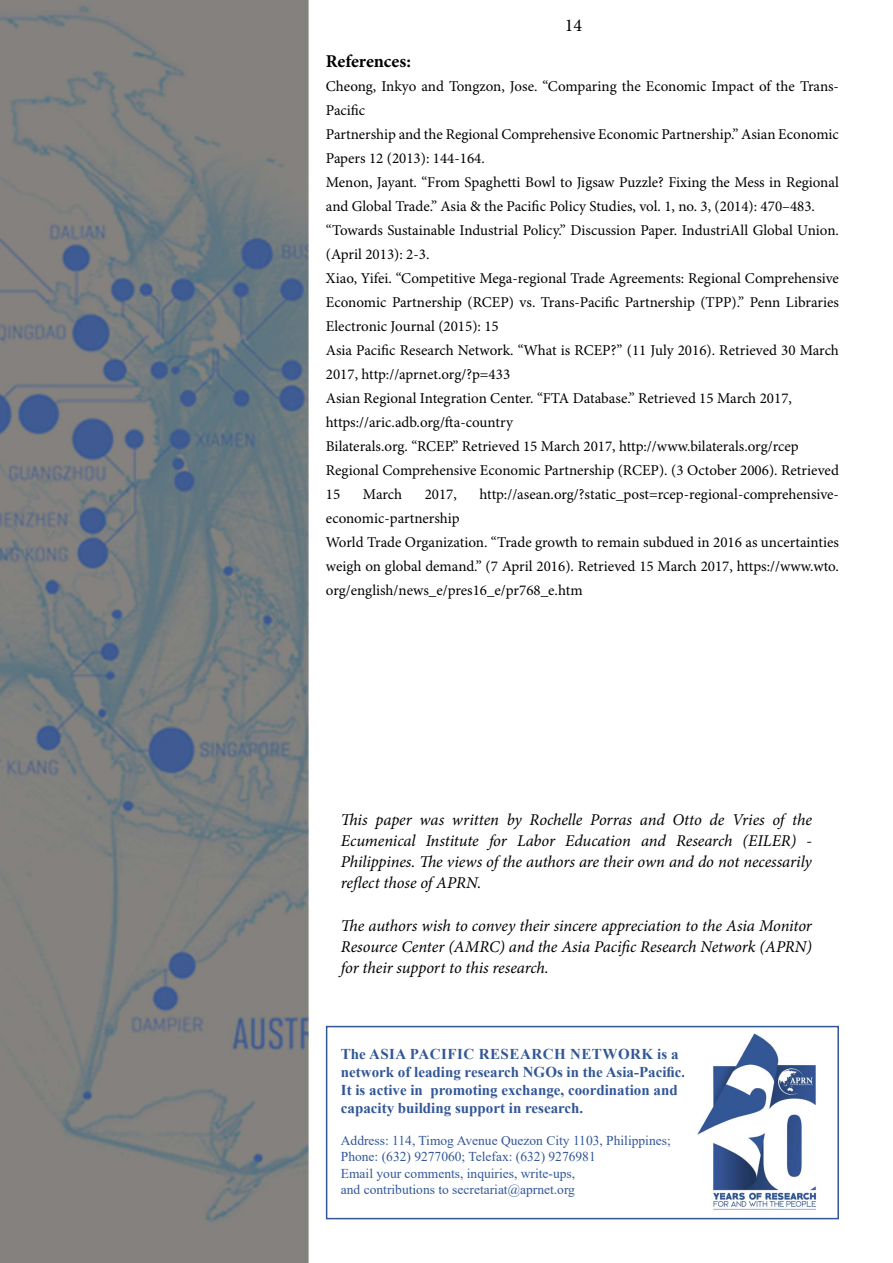
<style>
.page{position:relative;width:893px;height:1263px;background:#fff}
.page>*{position:absolute;margin:0;border:0;box-sizing:border-box;transform-origin:0 0}
.t1{font:700 18px "Minion Pro";letter-spacing:-.005em;color:#000}
.t2{font:18px "Minion Pro";color:#000}
.t3{font:italic 16.5px/21px "Minion Pro";letter-spacing:-.01em;color:#000;text-align:justify}
.t4{font:15px/24px "Minion Pro";color:#000}
.t5{font:700 15px/18px "Times New Roman";color:#325797}
.t6{font:13.5px/16.2px "Times New Roman";color:#325797}
</style>
<div class="page">
<img style="left:0;top:0;width:839px;height:1263px">
<img style="left:685px;top:1030px;width:154px;height:197px">
<div style="left:326px;top:1026px;width:513px;height:193px;border:2px solid #325797"></div>
<p class="t2" style="left:565px;top:15px;width:19px">14</p>
<p class="t1" style="left:326px;top:49px;width:87px">References:</p>
<p class="t4" style="left:326px;top:75px;width:515px">Cheong, Inkyo and Tongzon, Jose. “Comparing the Economic Impact of the Trans-Pacific<br>Partnership and the Regional Comprehensive Economic Partnership.” Asian Economic Papers 12 (2013): 144-164.<br>Menon, Jayant. “From Spaghetti Bowl to Jigsaw Puzzle? Fixing the Mess in Regional and Global Trade.” Asia &amp; the Pacific Policy Studies, vol. 1, no. 3, (2014): 470–483. “Towards Sustainable Industrial Policy.” Discussion Paper. IndustriAll Global Union. (April 2013): 2-3.<br>Xiao, Yifei. “Competitive Mega-regional Trade Agreements: Regional Comprehensive Economic Partnership (RCEP) vs. Trans-Pacific Partnership (TPP).” Penn Libraries Electronic Journal (2015): 15<br>Asia Pacific Research Network. “What is RCEP?” (11 July 2016). Retrieved 30 March 2017, http://aprnet.org/?p=433<br>Asian Regional Integration Center. “FTA Database.” Retrieved 15 March 2017, https://aric.adb.org/fta-country<br>Bilaterals.org. “RCEP.” Retrieved 15 March 2017, http://www.bilaterals.org/rcep Regional Comprehensive Economic Partnership (RCEP). (3 October 2006). Retrieved 15</p>
<p class="t4" style="left:363px;top:483px;width:41px">March</p>
<p class="t4" style="left:425px;top:483px;width:34px">2017,</p>
<p class="t4" style="left:479px;top:483px;width:361px">http://asean.org/?static_post=rcep-regional-comprehensive-</p>
<p class="t4" style="left:326px;top:507px;width:515px">economic-partnership<br>World Trade Organization. “Trade growth to remain subdued in 2016 as uncertainties weigh on global demand.” (7 April 2016). Retrieved 15 March 2017, https://www.wto. org/english/news_e/pres16_e/pr768_e.htm</p>
<p class="t3" style="left:341px;top:809px;width:473px">This paper was written by Rochelle Porras and Otto de Vries of the Ecumenical Institute for Labor Education and Research (EILER) - Philippines. The views of the authors are their own and do not necessarily reflect those of APRN.</p>
<p class="t3" style="left:341px;top:915px;width:473px">The authors wish to convey their sincere appreciation to the Asia Monitor Resource Center (AMRC) and the Asia Pacific Research Network (APRN) for their support to this research.</p>
<p class="t5" style="left:341px;top:1044px;width:346px">The ASIA PACIFIC RESEARCH NETWORK is a network of leading research NGOs in the Asia-Pacific.<br>It is active in promoting exchange, coordination and capacity building support in research.</p>
<p class="t6" style="left:341px;top:1132px;width:331px">Address: 114, Timog Avenue Quezon City 1103, Philippines; Phone: (632) 9277060; Telefax: (632) 9276981<br>Email your comments, inquiries, write-ups,<br>and contributions to secretariat@aprnet.org</p>
</div>
